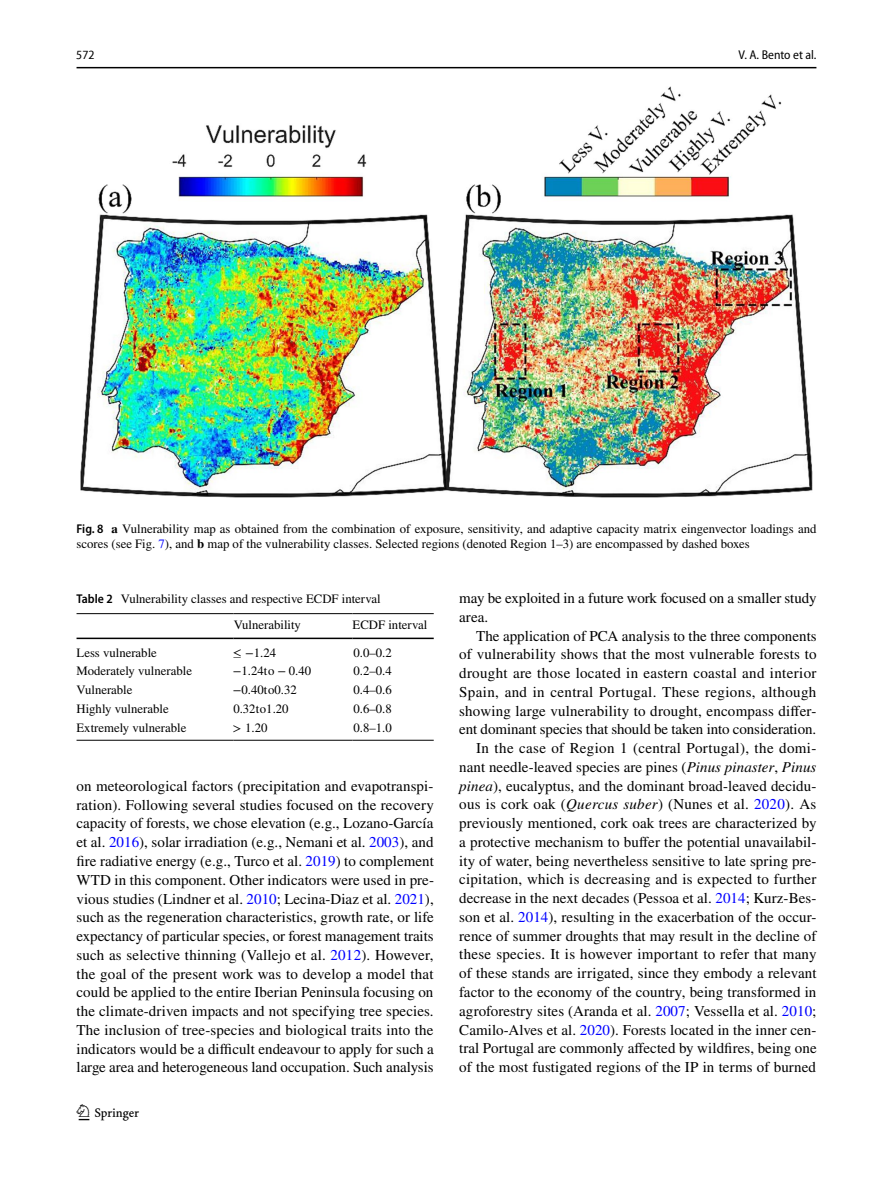
<style>
.page{position:relative;width:893px;height:1187px;background:#fff}
.page>*{position:absolute;margin:0;border:0;box-sizing:border-box;transform-origin:0 0}
.t1{font:22.5px "Springnew Regular 2";color:#000}
.t2{font:15px/18.8px "STIX";letter-spacing:.005em;color:#000;text-align:justify}
.t3{font:12.75px/15px "STIX";color:#000}
.t4{font:semi-condensed 12.75px "Myriad Pro";color:#000}
.t5{font:12.75px "STIX General Regular 13";color:#000}
.t6{font:12.75px "STIX General Regular 9";color:#000}
.t7{font:12.75px "STIX General Regular 10";color:#000}
.t8{font:12.75px "STIX General Regular 12";color:#000}
.t9{font:12.75px "STIX General Regular 11";color:#000}
.t10{font:12.75px "Myriad Pro Unic Semi Condensed 3";color:#000}
.s1{font-family:"Myriad Pro";font-weight:600;font-stretch:semi-condensed}
.s2{font-weight:700}
.s3{color:#00f}
.s4{font-family:"STIX Math Calligraphy Regular 4"}
.s5{font-family:"STIX Math Regular 13"}
.s6{font-family:"STIX Math Regular 14"}
.s7{font-family:"STIX Math Regular 11"}
.s8{font-family:"STIX Math Regular 12"}
.s9{font-family:"STIX Math Italic 6"}
.s10{font-style:italic}
</style>
<div class="page">
<hr style="left:77px;top:67px;width:739px;height:1px;background:#000">
<img style="left:81px;top:87px;width:731px;height:411px">
<hr style="left:77px;top:613px;width:157px;height:1px;background:#000">
<hr style="left:77px;top:637px;width:157px;height:2px;background:#000">
<hr style="left:234px;top:613px;width:119px;height:1px;background:#000">
<hr style="left:234px;top:637px;width:119px;height:2px;background:#000">
<hr style="left:353px;top:613px;width:81px;height:1px;background:#000">
<hr style="left:353px;top:637px;width:81px;height:2px;background:#000">
<hr style="left:77px;top:739px;width:157px;height:1px;background:#000">
<hr style="left:234px;top:739px;width:119px;height:1px;background:#000">
<hr style="left:353px;top:739px;width:81px;height:1px;background:#000">
<p class="t10" style="left:76px;top:50px;width:20px">572</p>
<p class="t4" style="left:738px;top:48px;width:79px">V. A. Bento et al.</p>
<p class="t3" style="left:77px;top:522px;width:741px"><span class="s1">Fig. 8</span> <span class="s2">a</span> Vulnerability map as obtained from the combination of exposure, sensitivity, and adaptive capacity matrix eingenvector loadings and scores (see Fig. <span class="s3">7</span>), and <span class="s2">b</span> map of the vulnerability classes. Selected regions (denoted Region 1–3) are encompassed by dashed boxes</p>
<p class="t3" style="left:234px;top:587px;width:149px;line-height:25.5px;text-indent:-157px"><span class="s1">Table 2</span> Vulnerability classes and respective ECDF interval<br>Vulnerability</p>
<p class="t3" style="left:353px;top:617px;width:76px">ECDF interval</p>
<p class="t3" style="left:77px;top:645px;width:82px">Less vulnerable</p>
<p class="t8" style="left:233px;top:648px;width:45px"><span class="s4">≤</span> <span class="s5">−</span>1.24</p>
<p class="t3" style="left:353px;top:645px;width:40px">0.0–0.2</p>
<p class="t3" style="left:77px;top:664px;width:117px">Moderately vulnerable</p>
<p class="t5" style="left:233px;top:666px;width:80px"><span class="s6">−</span>1.24<span class="s6">to −</span> 0.40</p>
<p class="t3" style="left:353px;top:664px;width:40px">0.2–0.4</p>
<p class="t3" style="left:77px;top:683px;width:57px">Vulnerable</p>
<p class="t6" style="left:233px;top:685px;width:65px"><span class="s7">−</span>0.40<span class="s7">to</span>0.32</p>
<p class="t3" style="left:353px;top:683px;width:40px">0.4–0.6</p>
<p class="t3" style="left:77px;top:702px;width:94px">Highly vulnerable</p>
<p class="t7" style="left:233px;top:704px;width:57px">0.32<span class="s8">to</span>1.20</p>
<p class="t3" style="left:353px;top:702px;width:40px">0.6–0.8</p>
<p class="t3" style="left:77px;top:720px;width:111px">Extremely vulnerable</p>
<p class="t9" style="left:233px;top:722px;width:36px"><span class="s9">&gt;</span> 1.20</p>
<p class="t3" style="left:353px;top:720px;width:40px">0.8–1.0</p>
<p class="t2" style="left:77px;top:777px;width:359px">on meteorological factors (precipitation and evapotranspi&shy;ration). Following several studies focused on the recovery capacity of forests, we chose elevation (e.g., Lozano-García et al. <span class="s3">2016</span>), solar irradiation (e.g., Nemani et al. <span class="s3">2003</span>), and fire radiative energy (e.g., Turco et al. <span class="s3">2019</span>) to complement WTD in this component. Other indicators were used in pre&shy;vious studies (Lindner et al. <span class="s3">2010</span>; Lecina-Diaz et al. <span class="s3">2021</span>), such as the regeneration characteristics, growth rate, or life expectancy of particular species, or forest management traits such as selective thinning (Vallejo et al. <span class="s3">2012</span>). However, the goal of the present work was to develop a model that could be applied to the entire Iberian Peninsula focusing on the climate-driven impacts and not specifying tree species.<br>The inclusion of tree-species and biological traits into the indicators would be a difficult endeavour to apply for such a large area and heterogeneous land occupation. Such analysis</p>
<h1 class="t1" style="left:79px;top:1104px;width:62px">1 3</h1>
<p class="t2" style="left:459px;top:589px;width:359px">may be exploited in a future work focused on a smaller study area.</p>
<p class="t2" style="left:459px;top:627px;width:359px;text-align:right">The application of PCA analysis to the three components<br>of vulnerability shows that the most vulnerable forests to drought are those located in eastern coastal and interior Spain, and in central Portugal. These regions, although showing large vulnerability to drought, encompass differ&shy;ent dominant species that should be taken into consideration.<br>In the case of Region 1 (central Portugal), the domi&shy;nant needle-leaved species are pines (<span class="s10">Pinus pinaster</span>, <span class="s10">Pinus pinea</span>), eucalyptus, and the dominant broad-leaved decidu&shy;ous is cork oak (<span class="s10">Quercus suber</span>) (Nunes et al. <span class="s3">2020</span>). As previously mentioned, cork oak trees are characterized by a protective mechanism to buffer the potential unavailabil&shy;ity of water, being nevertheless sensitive to late spring pre&shy;cipitation, which is decreasing and is expected to further decrease in the next decades (Pessoa et al. <span class="s3">2014</span>; Kurz-Bes&shy;son et al. <span class="s3">2014</span>), resulting in the exacerbation of the occur&shy;rence of summer droughts that may result in the decline of these species. It is however important to refer that many of these stands are irrigated, since they embody a relevant factor to the economy of the country, being transformed in agroforestry sites (Aranda et al. <span class="s3">2007</span>; Vessella et al. <span class="s3">2010</span>; Camilo-Alves et al. <span class="s3">2020</span>). Forests located in the inner cen&shy;tral Portugal are commonly affected by wildfires, being one of the most fustigated regions of the IP in terms of burned</p>
</div>
